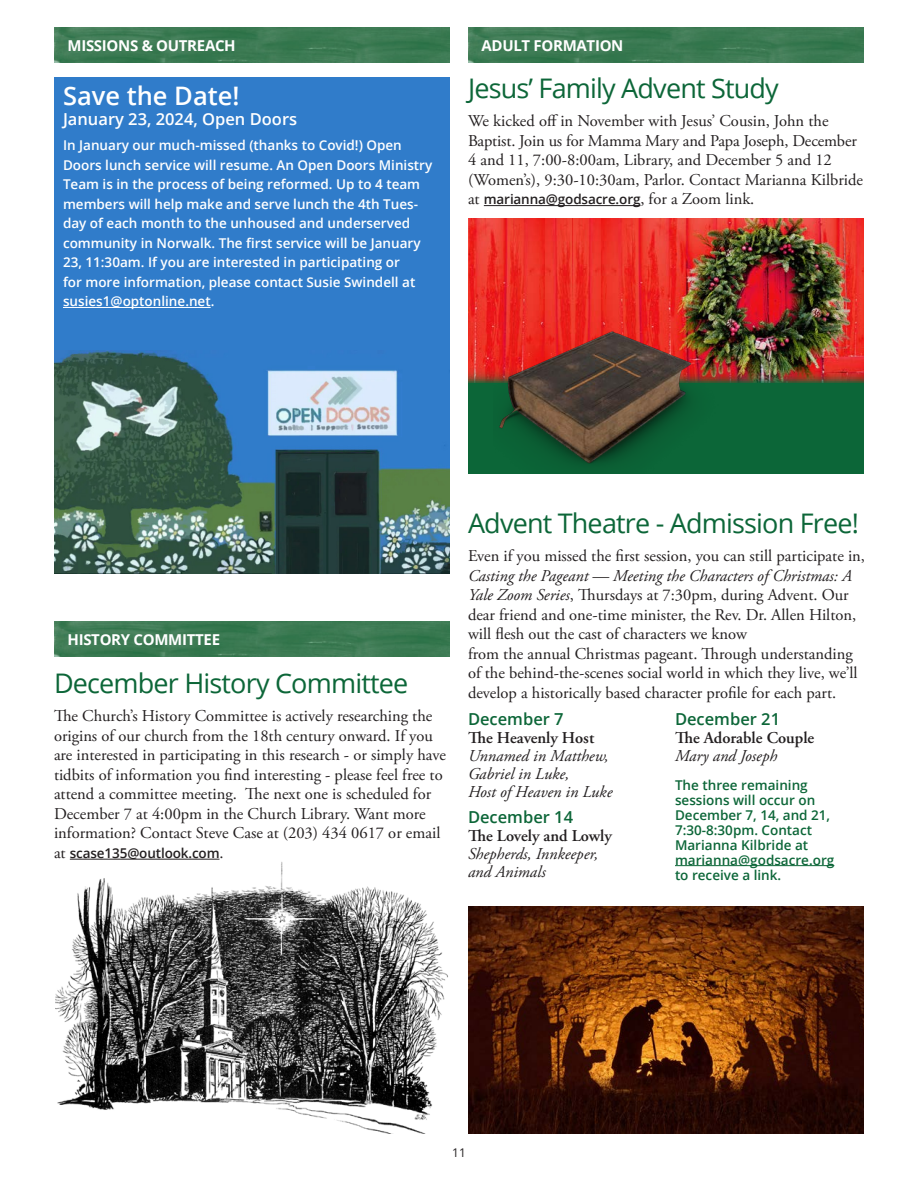
<style>
.page{position:relative;width:918px;height:1188px;background:#fff}
.page>*{position:absolute;margin:0;border:0;box-sizing:border-box;transform-origin:0 0}
._10_Head{font:27px "Open Sans";letter-spacing:-.03em;color:#0c6638}
._20_Subhead{font:600 25.5px "Open Sans";color:#fff}
._50_Body{font:16.5px/19.5px "Adobe Garamond Pro";color:#231f20}
._50_Body-2{font:italic 16.5px/18px "Adobe Garamond Pro";color:#231f20}
._50_Body-3{font:600 16.5px/18px "Adobe Garamond Pro";color:#231f20}
._20_Subhead-2{font:600 16.5px "Open Sans";color:#0c6638}
._20_Subhead-3{font:600 16.5px "Open Sans";color:#fff}
._00_Section_Title{font:700 15px "Open Sans";letter-spacing:-.02em;color:#fff}
._50_Body-4{font:600 13.5px/19.5px "Open Sans";color:#fff}
._50_Body-5{font:600 13.5px/15px "Open Sans";color:#0c6638}
._50_Body-6{font:600 13.5px "Open Sans";letter-spacing:-.01em;color:#231f20}
.t1{font:12px "Open Sans";color:#231f20}
.s1{font-family:"Adobe Garamond Pro";font-weight:400;font-size:16.5px}
.s2{font-style:italic}
.s3{font-weight:600;font-style:normal}
.s4{font-weight:400;font-style:italic}
</style>
<div class="page">
<div style="left:54px;top:77px;width:396px;height:287px;background:#307cca"></div>
<hr style="left:484px;top:205px;width:156px;height:1px;background:#231f20">
<div style="left:468px;top:360px;width:396px;height:114px;background:#0c6638"></div>
<img style="left:468px;top:218px;width:396px;height:164px">
<img style="left:493px;top:262px;width:226px;height:205px">
<hr style="left:675px;top:865px;width:159px;height:1px;background:#0c6638">
<img style="left:468px;top:907px;width:396px;height:227px">
<svg style="left:54px;top:27px;width:396px;height:36px;background:#3c7a53"></svg>
<svg style="left:468px;top:27px;width:396px;height:36px;background:#3c7a53"></svg>
<hr style="left:63px;top:307px;width:148px;height:1px;background:#fff">
<img style="left:54px;top:350px;width:396px;height:223px">
<img style="left:55px;top:858px;width:393px;height:276px">
<svg style="left:54px;top:621px;width:396px;height:36px;background:#3c7a53"></svg>
<hr style="left:70px;top:859px;width:149px;height:1px;background:#231f20">
<p class="_00_Section_Title" style="left:68px;top:35px;width:170px">MISSIONS &amp; OUTREACH</p>
<p class="_00_Section_Title" style="left:482px;top:35px;width:144px">ADULT FORMATION</p>
<p class="_20_Subhead" style="left:63px;top:79px;width:178px">Save the Date!</p>
<p class="_20_Subhead-3" style="left:63px;top:108px;width:236px">January 23, 2024, Open Doors</p>
<p class="_50_Body-4" style="left:63px;top:136px;width:371px">In January our much-missed (thanks to Covid!) Open Doors lunch service will resume. An Open Doors Ministry Team is in the process of being reformed. Up to 4 team members will help make and serve lunch the 4th Tues&shy;day of each month to the unhoused and underserved community in Norwalk. The first service will be January 23, 11:30am. If you are interested in participating or<br>for more information, please contact Susie Swindell at susies1@optonline.net.</p>
<p class="_10_Head" style="left:468px;top:69px;width:312px">Jesus’ Family Advent Study</p>
<p class="_50_Body" style="left:468px;top:112px;width:397px">We kicked off in November with Jesus’ Cousin, John the Baptist. Join us for Mamma Mary and Papa Joseph, December 4 and 11, 7:00-8:00am, Library, and December 5 and 12 (Women’s), 9:30-10:30am, Parlor. Contact Marianna Kilbride</p>
<p class="_50_Body-6" style="left:468px;top:190px;width:288px"><span class="s1">at</span> marianna@godsacre.org<span class="s1">, for a Zoom link.</span></p>
<p class="_00_Section_Title" style="left:68px;top:629px;width:154px">HISTORY COMMITTEE</p>
<p class="_10_Head" style="left:54px;top:664px;width:356px">December History Committee</p>
<p class="_50_Body" style="left:54px;top:707px;width:394px">The Church’s History Committee is actively researching the origins of our church from the 18th century onward. If you are interested in participating in this research - or simply have tidbits of information you find interesting - please feel free to attend a committee meeting. The next one is scheduled for December 7 at 4:00pm in the Church Library. Want more information? Contact Steve Case at (203) 434 0617 or email</p>
<p class="_50_Body-6" style="left:54px;top:843px;width:171px"><span class="s1">at</span> scase135@outlook.com<span class="s1">.</span></p>
<p class="_10_Head" style="left:468px;top:504px;width:392px">Advent Theatre - Admission Free!</p>
<p class="_50_Body" style="left:468px;top:547px;width:399px">Even if you missed the first session, you can still participate in, <span class="s2">Casting the Pageant — Meeting the Characters of Christmas: A Yale Zoom Series</span>, Thursdays at 7:30pm, during Advent. Our dear friend and one-time minister, the Rev. Dr. Allen Hilton, will flesh out the cast of characters we know<br>from the annual Christmas pageant. Through understanding of the behind-the-scenes social world in which they live, we’ll develop a historically based character profile for each part.</p>
<p class="_20_Subhead-2" style="left:468px;top:708px;width:97px">December 7</p>
<p class="_50_Body-2" style="left:468px;top:729px;width:146px"><span class="s3">The Heavenly Host<br></span>Unnamed in Matthew,<br>Gabriel in Luke,<br>Host of Heaven in Luke</p>
<p class="_20_Subhead-2" style="left:468px;top:805px;width:107px">December 14</p>
<p class="_50_Body-2" style="left:468px;top:827px;width:145px"><span class="s3">The Lovely and Lowly<br></span>Shepherds, Innkeeper, and Animals</p>
<p class="_20_Subhead-2" style="left:675px;top:708px;width:107px">December 21</p>
<p class="_50_Body-3" style="left:675px;top:729px;width:141px">The Adorable Couple<br><span class="s4">Mary and Joseph</span></p>
<p class="_50_Body-5" style="left:675px;top:777px;width:161px">The three remaining sessions will occur on<br>December 7, 14, and 21,<br>7:30-8:30pm. Contact<br>Marianna Kilbride at marianna@godsacre.org to receive a link.</p>
<p class="t1" style="left:452px;top:1144px;width:15px">11</p>
</div>
